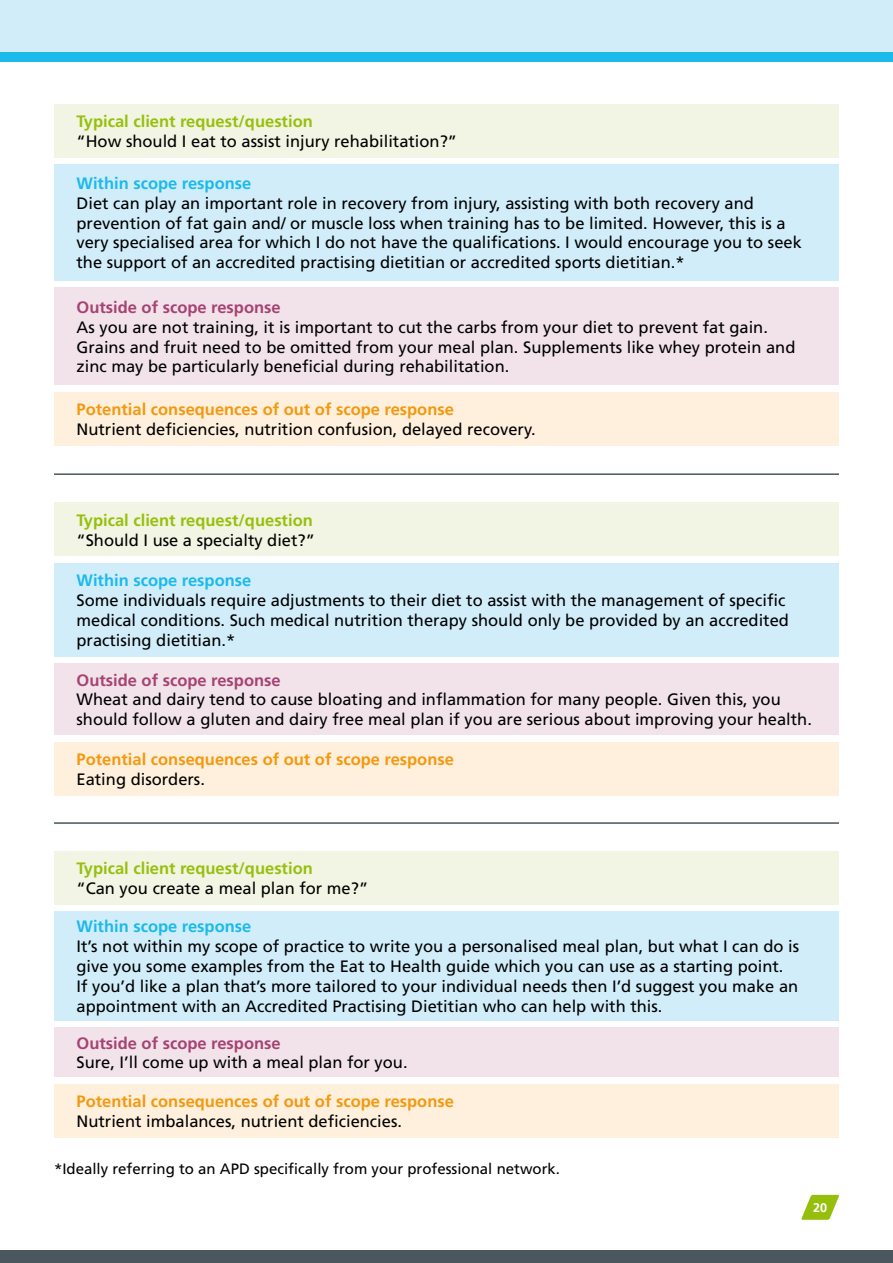
<style>
.page{position:relative;width:893px;height:1263px;background:#fff}
.page>*{position:absolute;margin:0;border:0;box-sizing:border-box;transform-origin:0 0}
.t1{font:16.5px/19.8px "Frutiger LT Std";color:#000}
.t2{font:700 16.5px "Frutiger LT Std";color:#f2990f}
.t3{font:700 16.5px "Frutiger LT Std";color:#97bf0d}
.t4{font:700 16.5px "Frutiger LT Std";color:#a64373}
.t5{font:700 16.5px "Frutiger LT Std";color:#1cbaeb}
.t6{font:15px "Frutiger LT Std";color:#000}
.t7{font:700 12.6px "Frutiger LT Std";color:#fff}
</style>
<div class="page">
<svg style="left:801px;top:1195px;width:38px;height:25px"></svg>
<div style="left:0;top:1251px;width:893px;height:12px;background:#4a575e"></div>
<div style="left:54px;top:392px;width:785px;height:54px;background:#fff0de"></div>
<div style="left:54px;top:287px;width:785px;height:98px;background:#f2e3eb"></div>
<div style="left:54px;top:164px;width:785px;height:117px;background:#d1edfa"></div>
<div style="left:54px;top:104px;width:785px;height:53px;background:#f2f5e3"></div>
<hr style="left:54px;top:473px;width:785px;height:2px;background:#4a575e">
<div style="left:54px;top:742px;width:785px;height:53px;background:#fff0de"></div>
<div style="left:54px;top:663px;width:785px;height:72px;background:#f2e3eb"></div>
<div style="left:54px;top:563px;width:785px;height:93px;background:#d1edfa"></div>
<div style="left:54px;top:503px;width:785px;height:53px;background:#f2f5e3"></div>
<div style="left:0;top:0;width:893px;height:53px;background:#d1edfa"></div>
<div style="left:0;top:53px;width:893px;height:9px;background:#1cbaeb"></div>
<div style="left:54px;top:1084px;width:785px;height:53px;background:#fff0de"></div>
<div style="left:54px;top:1027px;width:785px;height:50px;background:#f2e3eb"></div>
<div style="left:54px;top:911px;width:785px;height:110px;background:#d1edfa"></div>
<div style="left:54px;top:851px;width:785px;height:53px;background:#f2f5e3"></div>
<hr style="left:54px;top:822px;width:785px;height:2px;background:#4a575e">
<p class="t3" style="left:77px;top:111px;width:238px">Typical client request/question</p>
<p class="t1" style="left:77px;top:131px;width:382px">“How should I eat to assist injury rehabilitation?”</p>
<p class="t5" style="left:77px;top:174px;width:176px">Within scope response</p>
<p class="t1" style="left:77px;top:193px;width:727px">Diet can play an important role in recovery from injury, assisting with both recovery and prevention of fat gain and/ or muscle loss when training has to be limited. However, this is a very specialised area for which I do not have the qualifications. I would encourage you to seek the support of an accredited practising dietitian or accredited sports dietitian.*</p>
<p class="t4" style="left:77px;top:297px;width:206px">Outside of scope response</p>
<p class="t1" style="left:77px;top:317px;width:720px">As you are not training, it is important to cut the carbs from your diet to prevent fat gain.<br>Grains and fruit need to be omitted from your meal plan. Supplements like whey protein and zinc may be particularly beneficial during rehabilitation.</p>
<p class="t2" style="left:77px;top:400px;width:379px">Potential consequences of out of scope response</p>
<p class="t1" style="left:77px;top:419px;width:461px">Nutrient deficiencies, nutrition confusion, delayed recovery.</p>
<p class="t3" style="left:77px;top:510px;width:238px">Typical client request/question</p>
<p class="t1" style="left:77px;top:530px;width:240px">“Should I use a specialty diet?”</p>
<p class="t5" style="left:77px;top:571px;width:176px">Within scope response</p>
<p class="t1" style="left:77px;top:590px;width:714px">Some individuals require adjustments to their diet to assist with the management of specific medical conditions. Such medical nutrition therapy should only be provided by an accredited practising dietitian.*</p>
<p class="t4" style="left:77px;top:670px;width:206px">Outside of scope response</p>
<p class="t1" style="left:77px;top:690px;width:737px">Wheat and dairy tend to cause bloating and inflammation for many people. Given this, you should follow a gluten and dairy free meal plan if you are serious about improving your health.</p>
<p class="t2" style="left:77px;top:749px;width:379px">Potential consequences of out of scope response</p>
<p class="t1" style="left:77px;top:769px;width:130px">Eating disorders.</p>
<p class="t3" style="left:77px;top:858px;width:238px">Typical client request/question</p>
<p class="t1" style="left:77px;top:878px;width:293px">“Can you create a meal plan for me?”</p>
<p class="t5" style="left:77px;top:917px;width:176px">Within scope response</p>
<p class="t1" style="left:77px;top:937px;width:724px">It’s not within my scope of practice to write you a personalised meal plan, but what I can do is give you some examples from the Eat to Health guide which you can use as a starting point.<br>If you’d like a plan that’s more tailored to your individual needs then I’d suggest you make an appointment with an Accredited Practising Dietitian who can help with this.</p>
<p class="t4" style="left:77px;top:1033px;width:206px">Outside of scope response</p>
<p class="t1" style="left:77px;top:1053px;width:333px">Sure, I’ll come up with a meal plan for you.</p>
<p class="t2" style="left:77px;top:1091px;width:379px">Potential consequences of out of scope response</p>
<p class="t1" style="left:77px;top:1111px;width:327px">Nutrient imbalances, nutrient deficiencies.</p>
<p class="t6" style="left:54px;top:1160px;width:507px">*Ideally referring to an APD specifically from your professional network.</p>
<p class="t7" style="left:813px;top:1200px;width:16px">20</p>
</div>
